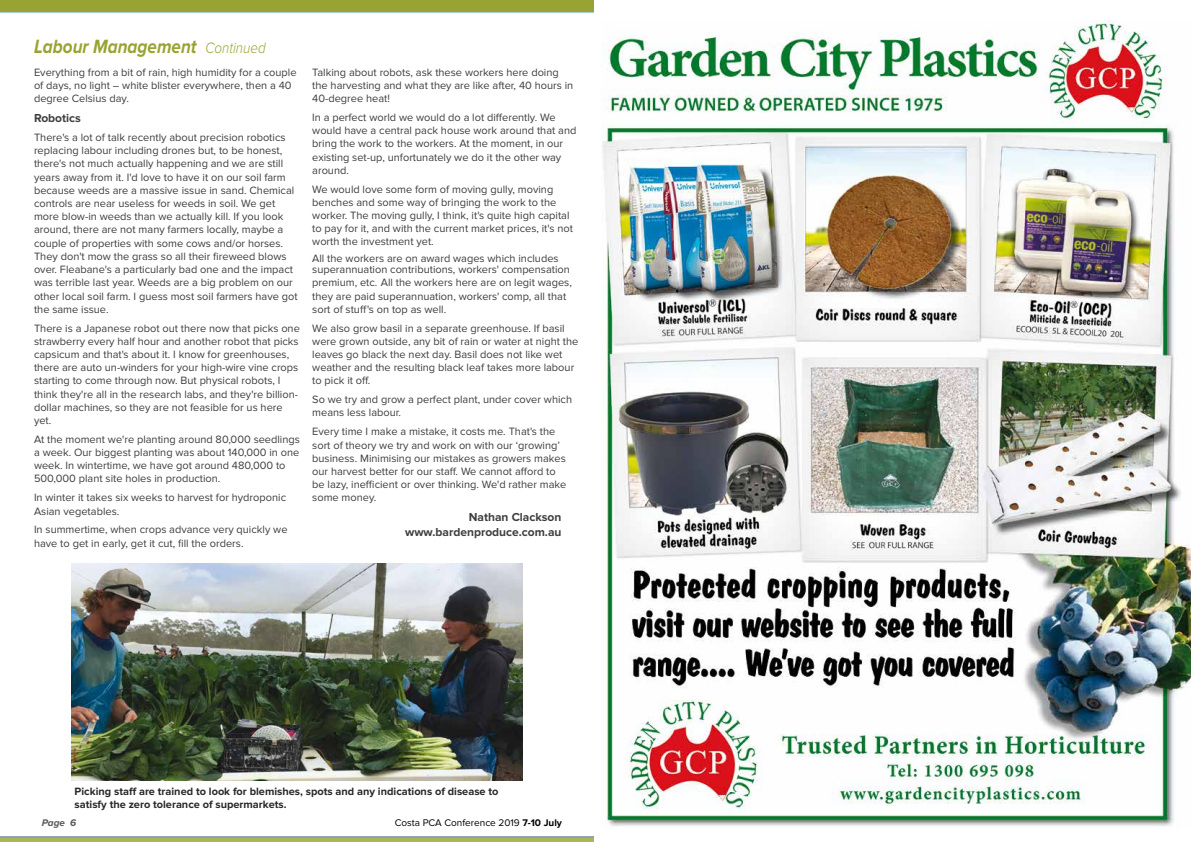
<style>
.page{position:relative;width:1191px;height:842px;background:#fff}
.page>*{position:absolute;margin:0;border:0;box-sizing:border-box;transform-origin:0 0}
.t1{font:italic 700 19.9px "Proxima Nova";color:#99a331;scale:.86 1}
.t2{font:700 12px/14.4px "Proxima Nova";color:#3e3d40;text-align:right}
.t3{font:11px/13.2px "Proxima Nova";color:#3e3d40}
.t4{font:700 11px/13.2px "Proxima Nova";color:#282829}
.t5{font:10px "Proxima Nova";color:#000}
.t6{font:italic 700 10px "Proxima Nova";color:#58585a}
.s1{font-weight:300;font-size:15.6px}
.s2{font-weight:700}
</style>
<div class="page">
<svg style="left:0;top:836px;width:594px;height:6px;background:#a5af6c"></svg>
<svg style="left:0;top:0;width:594px;height:13px;background:#9aa63d"></svg>
<img style="left:601px;top:21px;width:590px;height:805px">
<img style="left:72px;top:564px;width:450px;height:217px">
<h1 class="t1" style="left:34px;top:35px;width:271px">Labour Management <span class="s1">Continued</span></h1>
<p class="t3" style="left:34px;top:66px;width:264px">Everything from a bit of rain, high humidity for a couple of days, no light – white blister everywhere, then a 40 degree Celsius day.</p>
<p class="t2" style="left:34px;top:111px;width:48px">Robotics</p>
<p class="t3" style="left:34px;top:131px;width:265px">There's a lot of talk recently about precision robotics replacing labour including drones but, to be honest, there's not much actually happening and we are still years away from it. I'd love to have it on our soil farm because weeds are a massive issue in sand. Chemical controls are near useless for weeds in soil. We get more blow-in weeds than we actually kill. If you look around, there are not many farmers locally, maybe a couple of properties with some cows and/or horses.<br>They don't mow the grass so all their fireweed blows over. Fleabane's a particularly bad one and the impact was terrible last year. Weeds are a big problem on our other local soil farm. I guess most soil farmers have got the same issue.</p>
<p class="t3" style="left:34px;top:321px;width:267px">There is a Japanese robot out there now that picks one strawberry every half hour and another robot that picks capsicum and that's about it. I know for greenhouses, there are auto un-winders for your high-wire vine crops starting to come through now. But physical robots, I think they're all in the research labs, and they're billion&shy;dollar machines, so they are not feasible for us here yet.</p>
<p class="t3" style="left:34px;top:433px;width:267px">At the moment we're planting around 80,000 seedlings a week. Our biggest planting was about 140,000 in one week. In wintertime, we have got around 480,000 to 500,000 plant site holes in production.</p>
<p class="t3" style="left:34px;top:491px;width:253px">In winter it takes six weeks to harvest for hydroponic<br>Asian vegetables.</p>
<p class="t3" style="left:34px;top:523px;width:255px">In summertime, when crops advance very quickly we have to get in early, get it cut, fill the orders.</p>
<p class="t3" style="left:312px;top:66px;width:262px">Talking about robots, ask these workers here doing the harvesting and what they are like after, 40 hours in<br>40-degree heat!</p>
<p class="t3" style="left:312px;top:111px;width:266px">In a perfect world we would do a lot differently. We would have a central pack house work around that and bring the work to the workers. At the moment, in our existing set-up, unfortunately we do it the other way around.</p>
<p class="t3" style="left:312px;top:183px;width:262px">We would love some form of moving gully, moving benches and some way of bringing the work to the worker. The moving gully, I think, it's quite high capital to pay for it, and with the current market prices, it's not worth the investment yet.</p>
<p class="t3" style="left:312px;top:253px;width:259px;line-height:11px">All the workers are on award wages which includes superannuation contributions, workers' compensation</p>
<p class="t3" style="left:312px;top:276px;width:261px">premium, etc. All the workers here are on legit wages, they are paid superannuation, workers' comp, all that sort of stuff's on top as well.</p>
<p class="t3" style="left:312px;top:321px;width:268px">We also grow basil in a separate greenhouse. If basil were grown outside, any bit of rain or water at night the leaves go black the next day. Basil does not like wet weather and the resulting black leaf takes more labour to pick it off.</p>
<p class="t3" style="left:312px;top:393px;width:261px">So we try and grow a perfect plant, under cover which means less labour.</p>
<p class="t3" style="left:312px;top:425px;width:256px">Every time I make a mistake, it costs me. That's the sort of theory we try and work on with our ‘growing’ business. Minimising our mistakes as growers makes our harvest better for our staff. We cannot afford to be lazy, inefficient or over thinking. We'd rather make some money.</p>
<p class="t2" style="left:405px;top:510px;width:158px">Nathan Clackson www.bardenproduce.com.au</p>
<p class="t4" style="left:75px;top:785px;width:425px">Picking staff are trained to look for blemishes, spots and any indications of disease to satisfy the zero tolerance of supermarkets.</p>
<p class="t6" style="left:42px;top:817px;width:36px">Page 6</p>
<p class="t5" style="left:395px;top:817px;width:169px">Costa PCA Conference 2019 <span class="s2">7-10 July</span></p>
</div>
